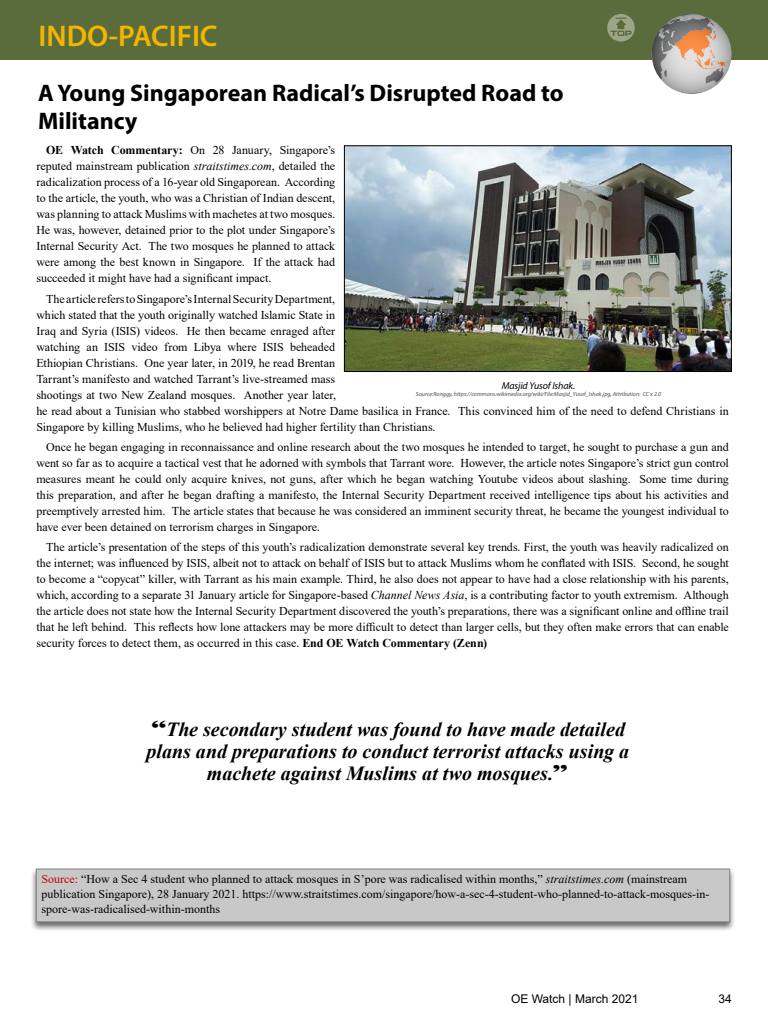
<style>
.page{position:relative;width:768px;height:1024px;background:#fff}
.page>*{position:absolute;margin:0;border:0;box-sizing:border-box;transform-origin:0 0}
.t1{font:600 30px "Myriad Pro";color:#f3b500}
.t2{font:700 24px/28px "Myriad Pro";color:#000}
.t3{font:italic 700 20px/22px "Times New Roman";color:#000;text-align:center}
.t4{font:12px/16px "Times New Roman";color:#000;text-align:justify}
.t5{font:12px "Arial";color:#000}
.t6{font:italic 10px "Myriad Pro";letter-spacing:-.01em;color:#000}
.t7{font:italic 6px "Myriad Pro";color:#524b48}
.s1{font-weight:700}
.s2{font-style:italic}
.s3{font-family:"Latin Wide";font-weight:400;font-style:normal;font-size:22px}
.s4{color:#be000b}
</style>
<div class="page">
<div style="left:0;top:0;width:768px;height:60px;background:#5a6c3c"></div>
<svg style="left:607px;top:14px;width:28px;height:28px"></svg>
<div style="left:30px;top:867px;width:705px;height:64px;background:#000;opacity:.6"></div>
<div style="left:36px;top:869px;width:694px;height:53px;background:#c8c8c8"></div>
<div style="left:36px;top:869px;width:694px;height:53px;border:1px solid #808080"></div>
<img style="left:346px;top:148px;width:384px;height:222px">
<div style="left:344px;top:146px;width:388px;height:226px;border:1px solid #000"></div>
<svg style="left:652px;top:14px;width:61px;height:80px"></svg>
<svg style="left:652px;top:14px;width:80px;height:80px;background:#b3a399"></svg>
<h1 class="t1" style="left:38px;top:17px;width:181px">INDO-PACIFIC</h1>
<h2 class="t2" style="left:38px;top:78px;width:527px">A Young Singaporean Radical’s Disrupted Road to<br>Militancy</h2>
<p class="t4" style="left:36px;top:142px;width:300px;text-indent:10px"><span class="s1">OE Watch Commentary:</span> On 28 January, Singapore’s reputed mainstream publication <span class="s2">straitstimes.com</span>, detailed the radicalization process of a 16-year old Singaporean. According to the article, the youth, who was a Christian of Indian descent, was planning to attack Muslims with machetes at two mosques.<br>He was, however, detained prior to the plot under Singapore’s Internal Security Act. The two mosques he planned to attack were among the best known in Singapore. If the attack had succeeded it might have had a significant impact.</p>
<p class="t4" style="left:36px;top:290px;width:694px;text-align:left;text-indent:10px">The article refers to Singapore’s Internal Security Department,<br>which stated that the youth originally watched Islamic State in<br>Iraq and Syria (ISIS) videos. He then became enraged after<br>watching an ISIS video from Libya where ISIS beheaded<br>Ethiopian Christians. One year later, in 2019, he read Brentan<br>Tarrant’s manifesto and watched Tarrant’s live-streamed mass<br>shootings at two New Zealand mosques. Another year later,<br>he read about a Tunisian who stabbed worshippers at Notre Dame basilica in France. This convinced him of the need to defend Christians in Singapore by killing Muslims, who he believed had higher fertility than Christians.</p>
<p class="t4" style="left:36px;top:439px;width:694px;text-indent:10px">Once he began engaging in reconnaissance and online research about the two mosques he intended to target, he sought to purchase a gun and went so far as to acquire a tactical vest that he adorned with symbols that Tarrant wore. However, the article notes Singapore’s strict gun control measures meant he could only acquire knives, not guns, after which he began watching Youtube videos about slashing. Some time during this preparation, and after he began drafting a manifesto, the Internal Security Department received intelligence tips about his activities and preemptively arrested him. The article states that because he was considered an imminent security threat, he became the youngest individual to have ever been detained on terrorism charges in Singapore.</p>
<p class="t4" style="left:36px;top:539px;width:694px;text-indent:10px">The article’s presentation of the steps of this youth’s radicalization demonstrate several key trends. First, the youth was heavily radicalized on the internet; was influenced by ISIS, albeit not to attack on behalf of ISIS but to attack Muslims whom he conflated with ISIS. Second, he sought to become a “copycat” killer, with Tarrant as his main example. Third, he also does not appear to have had a close relationship with his parents, which, according to a separate 31 January article for Singapore-based <span class="s2">Channel News Asia</span>, is a contributing factor to youth extremism. Although the article does not state how the Internal Security Department discovered the youth’s preparations, there was a significant online and offline trail that he left behind. This reflects how lone attackers may be more difficult to detect than larger cells, but they often make errors that can enable security forces to detect them, as occurred in this case. <span class="s1">End OE Watch Commentary (Zenn)</span></p>
<p class="t6" style="left:502px;top:379px;width:75px">Masjid Yusof Ishak.</p>
<p class="t7" style="left:416px;top:390px;width:247px">Source:Ronggy, https://commons.wikimedia.org/wiki/File:Masjid_Yusof_Ishak.jpg, Attribution: CC x 2.0</p>
<h3 class="t3" style="left:146px;top:718px;width:484px"><span class="s3">“</span>The secondary student was found to have made detailed plans and preparations to conduct terrorist attacks using a machete against Muslims at two mosques.<span class="s3">”</span></h3>
<p class="t4" style="left:41px;top:871px;width:670px;line-height:15px;text-align:left"><span class="s4">Source:</span> “How a Sec 4 student who planned to attack mosques in S’pore was radicalised within months,” <span class="s2">straitstimes.com</span> (mainstream publication Singapore), 28 January 2021. https://www.straitstimes.com/singapore/how-a-sec-4-student-who-planned-to-attack-mosques-in&shy;spore-was-radicalised-within-months</p>
<p class="t5" style="left:511px;top:990px;width:129px">OE Watch | March 2021</p>
<p class="t5" style="left:719px;top:990px;width:15px">34</p>
</div>
